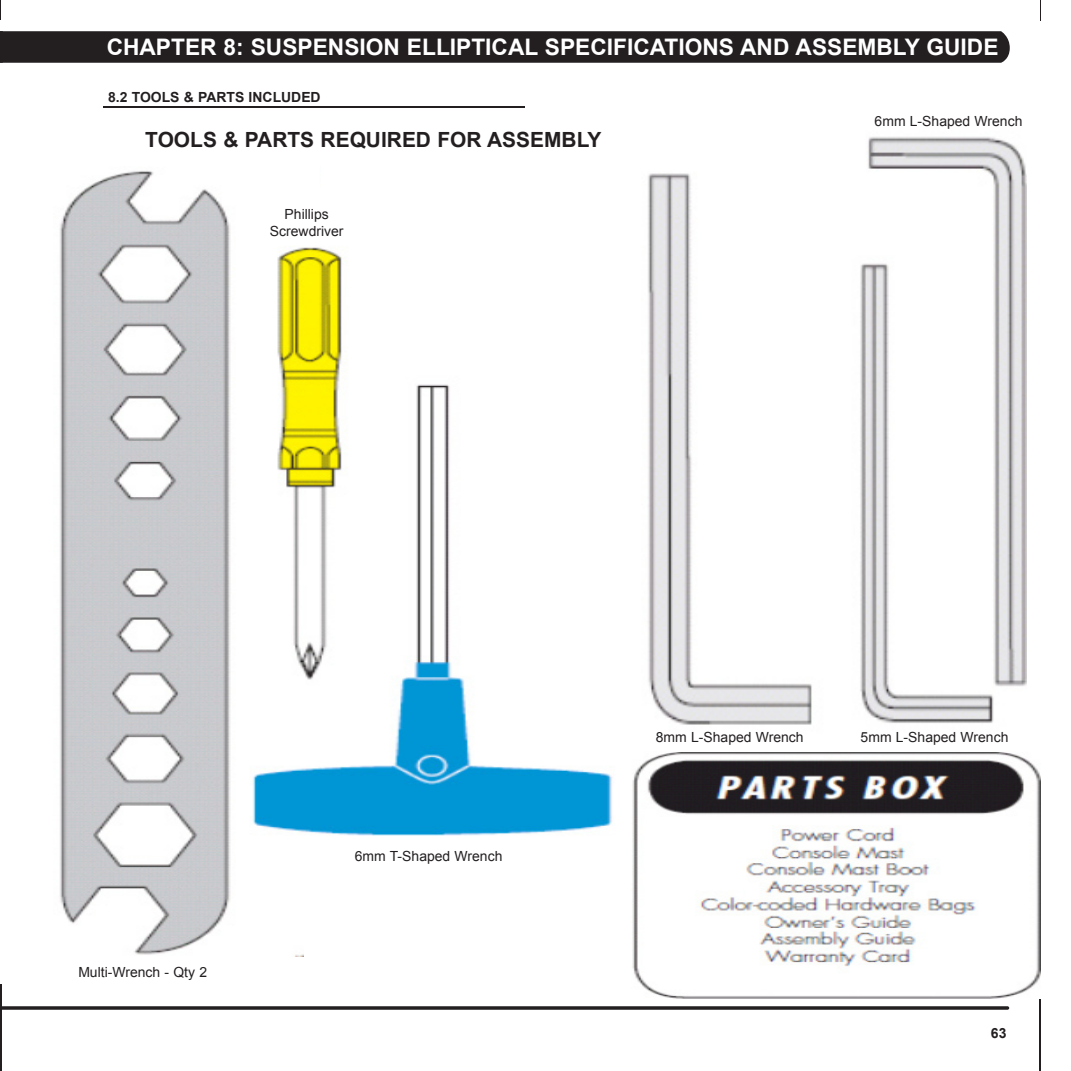
<style>
.page{position:relative;width:1071px;height:1071px;background:#fff}
.page>*{position:absolute;margin:0;border:0;box-sizing:border-box;transform-origin:0 0}
.t1{font:700 22.75px "Arial";color:#fff}
.t2{font:700 21px "Arial";color:#231f20}
.t3{font:14px/16.8px "Arial";color:#231f20;text-align:center}
.t4{font:700 14px "Arial";color:#231f20}
</style>
<div class="page">
<hr style="left:1039px;top:987px;width:2px;height:84px;background:#231f20">
<svg style="left:2px;top:1006px;width:1007px;height:4px;background:#3e3a3b"></svg>
<svg style="left:0;top:0;width:1px;height:20px"></svg>
<svg style="left:1040px;top:0;width:1px;height:20px"></svg>
<div style="left:0;top:31px;width:1010px;height:32px;background:#231f20"></div>
<hr style="left:0;top:985px;width:2px;height:86px;background:#231f20">
<hr style="left:103px;top:107px;width:422px;height:1px;background:#231f20">
<img style="left:60px;top:171px;width:552px;height:785px">
<div style="left:259px;top:209px;width:96px;height:33px;background:#fff"></div>
<div style="left:488px;top:216px;width:170px;height:448px;background:#fff"></div>
<div style="left:304px;top:842px;width:334px;height:135px;background:#fff"></div>
<div style="left:322px;top:158px;width:316px;height:68px;background:#fff"></div>
<img style="left:648px;top:137px;width:379px;height:588px">
<img style="left:632px;top:752px;width:409px;height:247px">
<h1 class="t1" style="left:107px;top:32px;width:893px">CHAPTER 8: SUSPENSION ELLIPTICAL SPECIFICATIONS AND ASSEMBLY GUIDE</h1>
<p class="t4" style="left:108px;top:88px;width:214px">8.2 TOOLS &amp; PARTS INCLUDED</p>
<h2 class="t2" style="left:145px;top:126px;width:458px">TOOLS &amp; PARTS REQUIRED FOR ASSEMBLY</h2>
<p class="t3" style="left:270px;top:206px;width:75px">Phillips<br>Screwdriver</p>
<p class="t3" style="left:875px;top:113px;width:149px">6mm l-Shaped wrench</p>
<p class="t3" style="left:78px;top:964px;width:130px">Multi-wrench - Qty 2</p>
<p class="t3" style="left:355px;top:848px;width:149px">6mm t-Shaped wrench</p>
<p class="t3" style="left:656px;top:729px;width:149px">8mm l-Shaped wrench</p>
<p class="t3" style="left:861px;top:729px;width:149px">5mm l-Shaped wrench</p>
<p class="t4" style="left:991px;top:1023px;width:17px">63</p>
</div>
